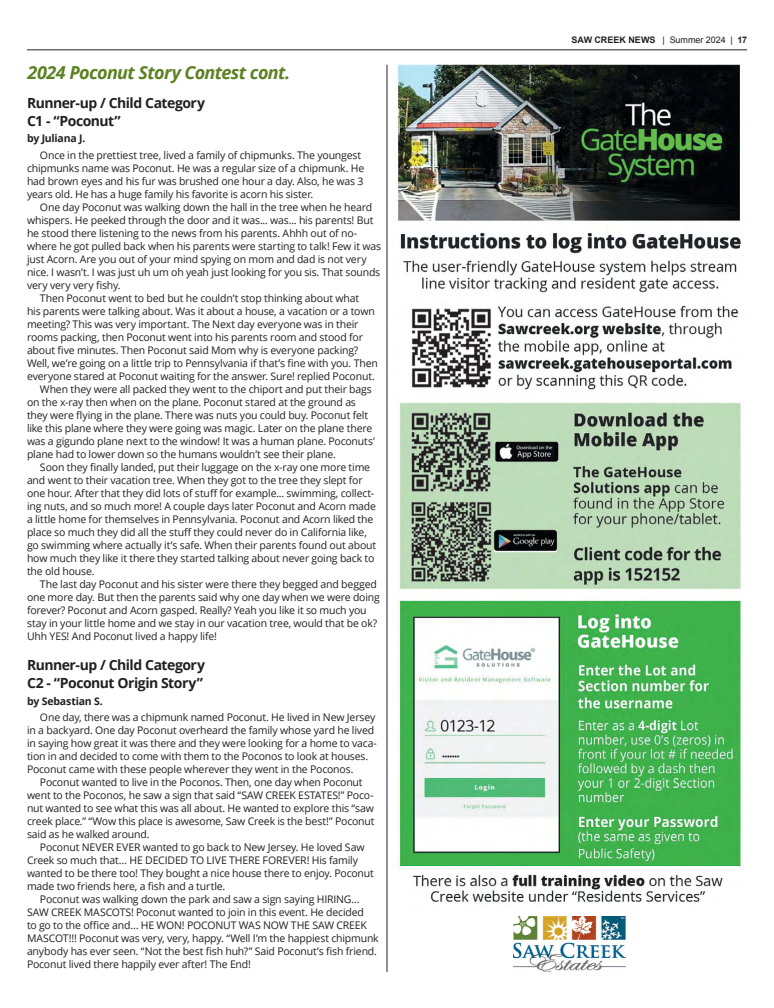
<style>
.page{position:relative;width:774px;height:1008px;background:#fff}
.page>*{position:absolute;margin:0;border:0;box-sizing:border-box;transform-origin:0 0}
.t1{font:italic 700 18px "Open Sans";letter-spacing:-.035em;color:#5c8223}
.t2{font:700 14px/18.2px "Open Sans";letter-spacing:-.035em;color:#231f20}
.t3{font:10.5px/13px "Open Sans";letter-spacing:-.015em;color:#231f20}
.t4{font:700 10.5px "Open Sans";letter-spacing:-.02em;color:#231f20}
.t5{font:700 9px "Arial";color:#231f20}
.s1{font-weight:400}
</style>
<div class="page">
<hr style="left:27px;top:50px;width:720px;height:1px;background:#231f20">
<img style="left:397px;top:65px;width:345px;height:837px">
<img style="left:514px;top:916px;width:111px;height:56px">
<hr style="left:387px;top:65px;width:1px;height:907px;background:#231f20">
<h1 class="t1" style="left:28px;top:59px;width:264px">2024 Poconut Story Contest cont.</h1>
<h2 class="t2" style="left:27px;top:93px;width:179px">Runner-up / Child Category<br>C1 - “Poconut”</h2>
<p class="t4" style="left:27px;top:131px;width:60px">by Juliana J.</p>
<p class="t3" style="left:27px;top:148px;width:339px;text-indent:13px">Once in the prettiest tree, lived a family of chipmunks. The youngest chipmunks name was Poconut. He was a regular size of a chipmunk. He had brown eyes and his fur was brushed one hour a day. Also, he was 3 years old. He has a huge family his favorite is acorn his sister.</p>
<p class="t3" style="left:40px;top:200px;width:334px">One day Poconut was walking down the hall in the tree when he heard</p>
<p class="t3" style="left:27px;top:213px;width:348px">whispers. He peeked through the door and it was... was... his parents! But</p>
<p class="t3" style="left:27px;top:226px;width:332px">he stood there listening to the news from his parents. Ahhh out of no-</p>
<p class="t3" style="left:27px;top:239px;width:356px">where he got pulled back when his parents were starting to talk! Few it was</p>
<p class="t3" style="left:27px;top:252px;width:341px">just Acorn. Are you out of your mind spying on mom and dad is not very</p>
<p class="t3" style="left:27px;top:265px;width:355px">nice. I wasn’t. I was just uh um oh yeah just looking for you sis. That sounds</p>
<p class="t3" style="left:27px;top:278px;width:95px">very very very fishy.</p>
<p class="t3" style="left:40px;top:291px;width:321px">Then Poconut went to bed but he couldn’t stop thinking about what</p>
<p class="t3" style="left:27px;top:304px;width:349px">his parents were talking about. Was it about a house, a vacation or a town</p>
<p class="t3" style="left:27px;top:317px;width:333px">meeting? This was very important. The Next day everyone was in their</p>
<p class="t3" style="left:27px;top:330px;width:338px">rooms packing, then Poconut went into his parents room and stood for</p>
<p class="t3" style="left:27px;top:343px;width:333px">about five minutes. Then Poconut said Mom why is everyone packing?</p>
<p class="t3" style="left:27px;top:356px;width:352px">Well, we’re going on a little trip to Pennsylvania if that’s fine with you. Then</p>
<p class="t3" style="left:27px;top:369px;width:349px">everyone stared at Poconut waiting for the answer. Sure! replied Poconut.</p>
<p class="t3" style="left:40px;top:382px;width:333px">When they were all packed they went to the chiport and put their bags</p>
<p class="t3" style="left:27px;top:395px;width:330px">on the x-ray then when on the plane. Poconut stared at the ground as</p>
<p class="t3" style="left:27px;top:408px;width:343px">they were flying in the plane. There was nuts you could buy. Poconut felt</p>
<p class="t3" style="left:27px;top:421px;width:347px">like this plane where they were going was magic. Later on the plane there</p>
<p class="t3" style="left:27px;top:434px;width:349px">was a gigundo plane next to the window! It was a human plane. Poconuts’</p>
<p class="t3" style="left:27px;top:447px;width:310px">plane had to lower down so the humans wouldn’t see their plane.</p>
<p class="t3" style="left:40px;top:460px;width:332px">Soon they finally landed, put their luggage on the x-ray one more time</p>
<p class="t3" style="left:27px;top:473px;width:337px">and went to their vacation tree. When they got to the tree they slept for</p>
<p class="t3" style="left:27px;top:486px;width:349px">one hour. After that they did lots of stuff for example... swimming, collect-</p>
<p class="t3" style="left:27px;top:499px;width:351px">ing nuts, and so much more! A couple days later Poconut and Acorn made</p>
<p class="t3" style="left:27px;top:512px;width:348px">a little home for themselves in Pennsylvania. Poconut and Acorn liked the</p>
<p class="t3" style="left:27px;top:525px;width:341px">place so much they did all the stuff they could never do in California like,</p>
<p class="t3" style="left:27px;top:538px;width:351px">go swimming where actually it’s safe. When their parents found out about</p>
<p class="t3" style="left:27px;top:551px;width:349px">how much they like it there they started talking about never going back to</p>
<p class="t3" style="left:27px;top:564px;width:69px">the old house.</p>
<p class="t3" style="left:40px;top:577px;width:338px">The last day Poconut and his sister were there they begged and begged</p>
<p class="t3" style="left:27px;top:590px;width:354px">one more day. But then the parents said why one day when we were doing</p>
<p class="t3" style="left:27px;top:603px;width:341px">forever? Poconut and Acorn gasped. Really? Yeah you like it so much you</p>
<p class="t3" style="left:27px;top:616px;width:352px">stay in your little home and we stay in our vacation tree, would that be ok?</p>
<p class="t3" style="left:27px;top:629px;width:192px">Uhh YES! And Poconut lived a happy life!</p>
<h2 class="t2" style="left:27px;top:655px;width:179px">Runner-up / Child Category<br>C2 - “Poconut Origin Story”</h2>
<p class="t4" style="left:27px;top:693px;width:77px">by Sebastian S.</p>
<p class="t3" style="left:27px;top:711px;width:352px;text-indent:13px">One day, there was a chipmunk named Poconut. He lived in New Jersey in a backyard. One day Poconut overheard the family whose yard he lived in saying how great it was there and they were looking for a home to vaca&shy;tion in and decided to come with them to the Poconos to look at houses.<br>Poconut came with these people wherever they went in the Poconos.</p>
<p class="t3" style="left:27px;top:776px;width:349px;text-indent:13px">Poconut wanted to live in the Poconos. Then, one day when Poconut went to the Poconos, he saw a sign that said “SAW CREEK ESTATES!” Poco&shy;nut wanted to see what this was all about. He wanted to explore this “saw creek place.” “Wow this place is awesome, Saw Creek is the best!” Poconut said as he walked around.</p>
<p class="t3" style="left:27px;top:841px;width:348px;text-indent:13px">Poconut NEVER EVER wanted to go back to New Jersey. He loved Saw Creek so much that… HE DECIDED TO LIVE THERE FOREVER! His family wanted to be there too! They bought a nice house there to enjoy. Poconut made two friends here, a fish and a turtle.</p>
<p class="t3" style="left:27px;top:893px;width:353px;text-indent:13px">Poconut was walking down the park and saw a sign saying HIRING… SAW CREEK MASCOTS! Poconut wanted to join in this event. He decided<br>to go to the office and… HE WON! POCONUT WAS NOW THE SAW CREEK MASCOT!!! Poconut was very, very, happy. “Well I’m the happiest chipmunk anybody has ever seen. “Not the best fish huh?” Said Poconut’s fish friend.<br>Poconut lived there happily ever after! The End!</p>
<p class="t5" style="left:572px;top:33px;width:177px">SAW CREEK NEWS <span class="s1">| Summer 2024 |</span> 17</p>
</div>
